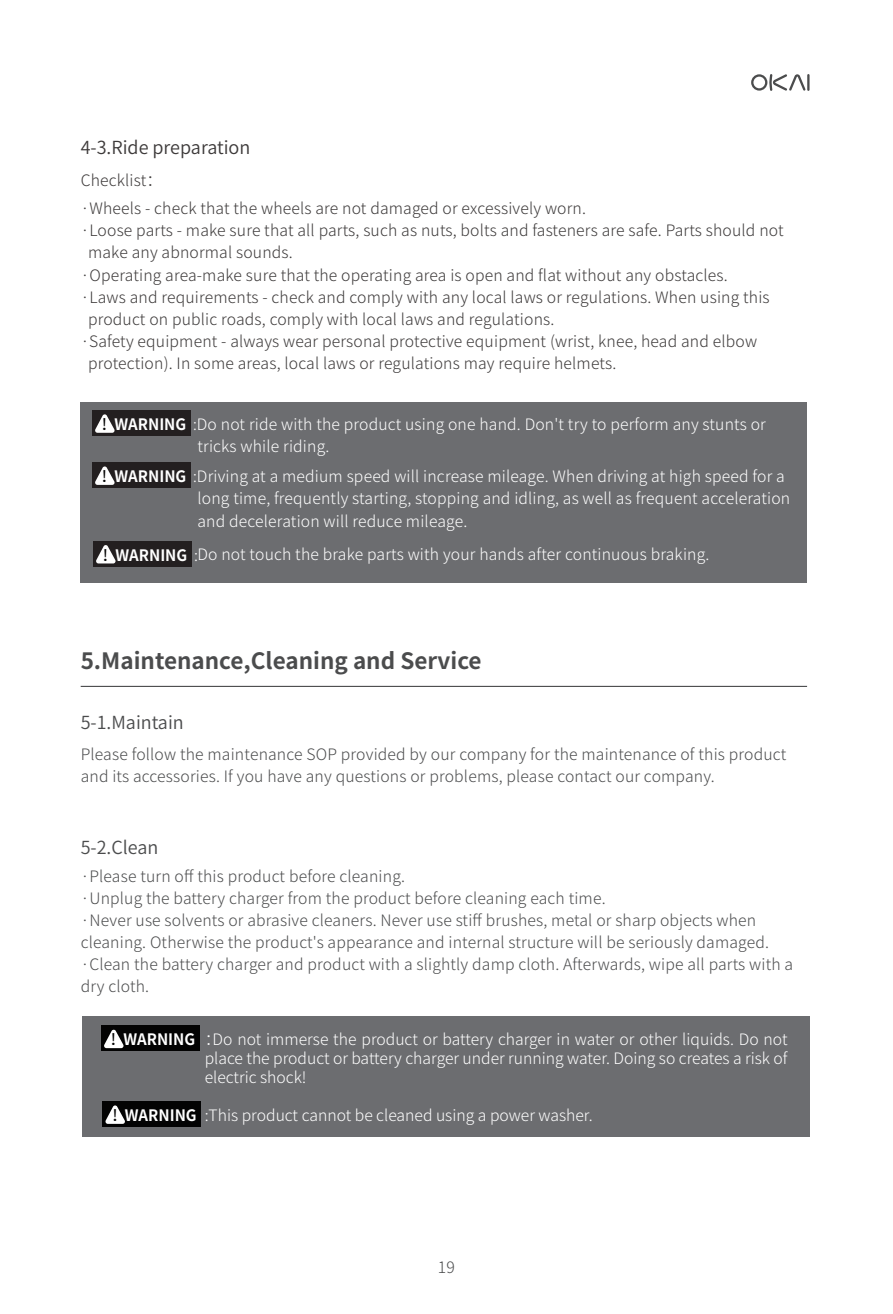
<style>
.page{position:relative;width:893px;height:1314px;background:#fff}
.page>*{position:absolute;margin:0;border:0;box-sizing:border-box;transform-origin:0 0}
.t1{font:700 22.5px "Source Han Sans CN";color:#4b4c4d}
.t2{font:18px "Source Han Sans CN";color:#4b4c4d}
.t3{font:18px "Source Han Sans CN";color:#3d3a3a}
.t4{font:300 15.75px "Source Han Sans CN";letter-spacing:.01em;color:#3d3a3a}
.t5{font:300 15.75px/22.1px "Source Han Sans CN";letter-spacing:.01em;color:#4b4c4d}
.t6{font:300 15.75px/22.1px "Source Han Sans CN";letter-spacing:.01em;color:#fff;scale:.95 1}
.t7{font:300 15.75px/18.9px "Source Han Sans CN";letter-spacing:.01em;color:#fff;text-align:justify}
.t8{font:700 15.75px "Source Han Sans CN";color:#fff;scale:.95 1}
.s1{font-weight:400;font-size:15.97px;color:#030303}
.s2{font-weight:700}
</style>
<div class="page">
<svg style="left:751px;top:74px;width:58px;height:17px"></svg>
<div style="left:81px;top:402px;width:726px;height:181px;background:#6c6d70"></div>
<div style="left:92px;top:410px;width:98px;height:26px;background:#231f20"></div>
<svg style="left:95px;top:414px;width:20px;height:19px"></svg>
<div style="left:92px;top:462px;width:98px;height:26px;background:#231f20"></div>
<svg style="left:95px;top:466px;width:20px;height:19px"></svg>
<div style="left:93px;top:541px;width:98px;height:25px;background:#231f20"></div>
<svg style="left:96px;top:545px;width:20px;height:18px"></svg>
<hr style="left:81px;top:686px;width:726px;height:1px;background:#4b4c4d">
<div style="left:82px;top:1016px;width:727px;height:121px;background:#6c6d70"></div>
<div style="left:101px;top:1026px;width:98px;height:25px;background:#030303"></div>
<svg style="left:104px;top:1029px;width:20px;height:19px"></svg>
<div style="left:102px;top:1101px;width:99px;height:26px;background:#030303"></div>
<svg style="left:105px;top:1105px;width:20px;height:19px"></svg>
<p class="t3" style="left:81px;top:137px;width:171px">4-3.Ride preparation</p>
<p class="t4" style="left:81px;top:172px;width:83px">Checklist：</p>
<p class="t4" style="left:81px;top:200px;width:507px">·Wheels - check that the wheels are not damaged or excessively worn.</p>
<p class="t4" style="left:81px;top:222px;width:704px">·Loose parts - make sure that all parts, such as nuts, bolts and fasteners are safe. Parts should not</p>
<p class="t4" style="left:88px;top:244px;width:206px">make any abnormal sounds.</p>
<p class="t4" style="left:81px;top:266px;width:649px">·Operating area-make sure that the operating area is open and flat without any obstacles.</p>
<p class="t4" style="left:81px;top:288px;width:690px">·Laws and requirements - check and comply with any local laws or regulations. When using this</p>
<p class="t4" style="left:88px;top:310px;width:468px">product on public roads, comply with local laws and regulations.</p>
<p class="t4" style="left:81px;top:332px;width:678px">·Safety equipment - always wear personal protective equipment (wrist, knee, head and elbow</p>
<p class="t4" style="left:88px;top:354px;width:530px">protection). In some areas, local laws or regulations may require helmets.</p>
<p class="t6" style="left:197px;top:414px;width:600px;text-indent:-97px"><span class="s1">！</span><span class="s2">WARNING</span> :Do not ride with the product using one hand. Don't try to perform any stunts or tricks while riding.</p>
<p class="t6" style="left:198px;top:466px;width:625px;text-indent:-97px"><span class="s1">！</span><span class="s2">WARNING</span> :Driving at a medium speed will increase mileage. When driving at high speed for a long time, frequently starting, stopping and idling, as well as frequent acceleration and deceleration will reduce mileage.</p>
<p class="t7" style="left:102px;top:545px;width:609px"><span class="s1">！</span><span class="s2">WARNING</span> :Do not touch the brake parts with your hands after continuous braking.</p>
<h1 class="t1" style="left:81px;top:648px;width:402px">5.Maintenance,Cleaning and Service</h1>
<p class="t2" style="left:81px;top:712px;width:105px">5-1.Maintain</p>
<p class="t5" style="left:81px;top:743px;width:707px">Please follow the maintenance SOP provided by our company for the maintenance of this product and its accessories. If you have any questions or problems, please contact our company.</p>
<p class="t2" style="left:81px;top:837px;width:79px">5-2.Clean</p>
<p class="t5" style="left:81px;top:865px;width:714px">·Please turn off this product before cleaning.<br>·Unplug the battery charger from the product before cleaning each time.<br>·Never use solvents or abrasive cleaners. Never use stiff brushes, metal or sharp objects when cleaning. Otherwise the product's appearance and internal structure will be seriously damaged. ·Clean the battery charger and product with a slightly damp cloth. Afterwards, wipe all parts with a dry cloth.</p>
<p class="t8" style="left:110px;top:1031px;width:92px"><span class="s1">！</span>WARNING</p>
<p class="t8" style="left:111px;top:1106px;width:92px"><span class="s1">！</span>WARNING</p>
<p class="t7" style="left:205px;top:1030px;width:584px">：Do not immerse the product or battery charger in water or other liquids. Do not place the product or battery charger under running water. Doing so creates a risk of electric shock!</p>
<p class="t7" style="left:205px;top:1105px;width:390px">:This product cannot be cleaned using a power washer.</p>
<p class="t5" style="left:438px;top:1256px;width:19px">19</p>
</div>
